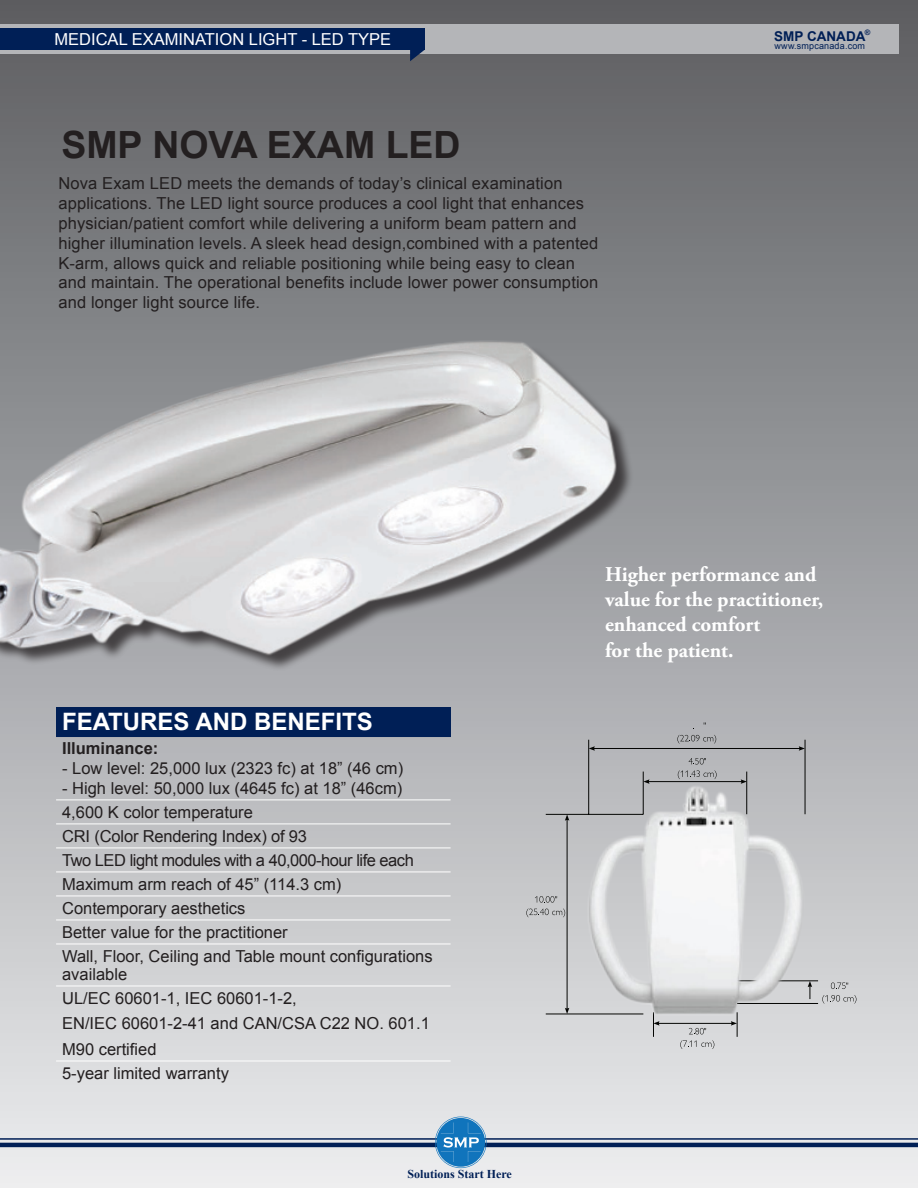
<style>
.page{position:relative;width:918px;height:1188px;background:#fff}
.page>*{position:absolute;margin:0;border:0;box-sizing:border-box;transform-origin:0 0}
.t1{font:700 37.5px "Arial";color:#231f20}
.t2{font:700 24px "Arial";color:#fff}
.caption2{font:700 21px/25.2px "Adobe Garamond Pro";color:#fff}
.t3{font:16.5px/19.8px "Arial";letter-spacing:.01em;color:#231f20}
.t4{font:16.5px "Arial";letter-spacing:-.03em;color:#231f20}
.t5{font:16.5px "Arial";color:#fff}
.t6{font:16.5px "Arial";letter-spacing:-.01em;color:#231f20}
.t7{font:700 16.5px "Arial";color:#231f20}
.t8{font:700 13.5px "Arial";color:#001f56}
.t9{font:700 12px "Times New Roman";color:#001f56}
.t10{font:9px "Arial";letter-spacing:.02em;color:#001f56}
.t11{font:700 7.5px "Arial";color:#001f56}
</style>
<div class="page">
<div style="left:0;top:0;width:918px;height:1188px;background:linear-gradient(to bottom,#5c5d60,#eaecee)"></div>
<img style="left:0;top:314px;width:648px;height:417px">
<div style="left:56px;top:707px;width:395px;height:29px;background:#001f56"></div>
<hr style="left:56px;top:736px;width:395px;height:1px;background:#001f56">
<hr style="left:56px;top:800px;width:395px;height:1px;background:#fff">
<hr style="left:56px;top:824px;width:395px;height:1px;background:#fff">
<hr style="left:56px;top:848px;width:395px;height:1px;background:#fff">
<hr style="left:56px;top:872px;width:395px;height:1px;background:#fff">
<hr style="left:56px;top:896px;width:395px;height:1px;background:#fff">
<hr style="left:56px;top:920px;width:395px;height:1px;background:#fff">
<hr style="left:56px;top:944px;width:395px;height:1px;background:#fff">
<hr style="left:56px;top:986px;width:395px;height:1px;background:#fff">
<hr style="left:56px;top:1061px;width:395px;height:1px;background:#fff">
<hr style="left:588px;top:740px;width:1px;height:74px;background:#040503">
<hr style="left:805px;top:740px;width:1px;height:74px;background:#040503">
<svg style="left:677px;top:735px;width:39px;height:8px"></svg>
<svg style="left:535px;top:896px;width:5px;height:7px"></svg>
<svg style="left:526px;top:909px;width:14px;height:8px"></svg>
<img style="left:540px;top:743px;width:343px;height:337px">
<hr style="left:0;top:1138px;width:456px;height:2px;background:#001f56">
<hr style="left:0;top:1143px;width:456px;height:4px;background:#001f56">
<hr style="left:468px;top:1138px;width:450px;height:2px;background:#001f56">
<hr style="left:468px;top:1143px;width:450px;height:4px;background:#001f56">
<svg style="left:435px;top:1117px;width:52px;height:51px;background:#589bcb"></svg>
<div style="left:0;top:24px;width:899px;height:30px;background:#b4b5b8"></div>
<div style="left:0;top:28px;width:425px;height:22px;background:#001f56"></div>
<svg style="left:410px;top:50px;width:15px;height:11px"></svg>
<p class="t5" style="left:55px;top:28px;width:338px">MEDICAL EXAMINATION LIGHT - LED TYPE</p>
<p class="t1" style="left:61px;top:120px;width:401px">SMP NOVA EXAM LED</p>
<p class="t3" style="left:58px;top:174px;width:542px">Nova Exam LED meets the demands of today’s clinical examination applications. The LED light source produces a cool light that enhances physician/patient comfort while delivering a uniform beam pattern and higher illumination levels. A sleek head design,combined with a patented K-arm, allows quick and reliable positioning while being easy to clean and maintain. The operational benefits include lower power consumption and longer light source life.</p>
<p class="t11" style="left:865px;top:27px;width:7px">®</p>
<p class="t8" style="left:774px;top:27px;width:93px">SMP CANADA</p>
<p class="t10" style="left:775px;top:40px;width:92px">www.smpcanada.com</p>
<p class="t2" style="left:62px;top:706px;width:312px">FEATURES AND BENEFITS</p>
<p class="t7" style="left:62px;top:737px;width:98px">Illuminance:</p>
<p class="t3" style="left:62px;top:759px;width:343px">- Low level: 25,000 lux (2323 fc) at 18” (46 cm)</p>
<p class="t3" style="left:62px;top:778px;width:342px">- High level: 50,000 lux (4645 fc) at 18” (46cm)</p>
<p class="t3" style="left:62px;top:802px;width:192px">4,600 K color temperature</p>
<p class="t6" style="left:62px;top:825px;width:247px">CRI (Color Rendering Index) of 93</p>
<p class="t4" style="left:62px;top:849px;width:353px">Two LED light modules with a 40,000-hour life each</p>
<p class="t3" style="left:62px;top:874px;width:281px">Maximum arm reach of 45” (114.3 cm)</p>
<p class="t3" style="left:62px;top:898px;width:185px">Contemporary aesthetics</p>
<p class="t3" style="left:62px;top:922px;width:227px">Better value for the practitioner</p>
<p class="t3" style="left:62px;top:947px;width:372px;line-height:18px">Wall, Floor, Ceiling and Table mount configurations available</p>
<p class="t3" style="left:62px;top:988px;width:236px">UL/EC 60601-1, IEC 60601-1-2,</p>
<p class="t3" style="left:62px;top:1011px;width:369px;line-height:25.5px">EN/IEC 60601-2-41 and CAN/CSA C22 NO. 601.1<br>M90 certified</p>
<p class="t3" style="left:62px;top:1063px;width:168px">5-year limited warranty</p>
<p class="t9" style="left:407px;top:1166px;width:106px">Solutions Start Here</p>
<p class="caption2" style="left:605px;top:562px;width:220px">Higher performance and value for the practitioner, enhanced comfort</p>
<p class="caption2" style="left:605px;top:638px;width:130px">for the patient.</p>
</div>
